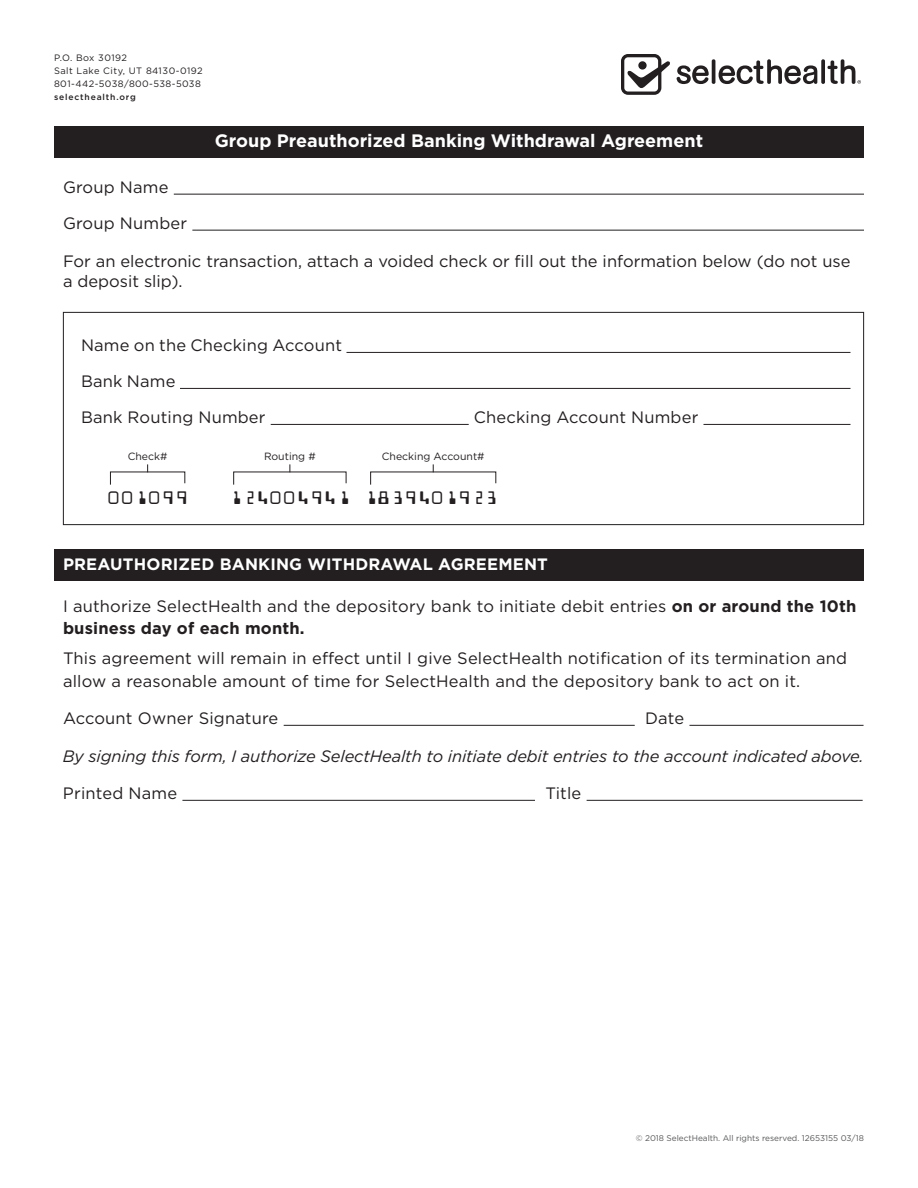
<style>
.page{position:relative;width:918px;height:1188px;background:#fff}
.page>*{position:absolute;margin:0;border:0;box-sizing:border-box;transform-origin:0 0}
.t1{font:700 18px "Gotham";color:#fff}
.t2{font:18px "MICR Std";color:#231f20}
.t3{font:16.5px/36px "Gotham";letter-spacing:.01em;color:#231f20}
.t4{font:italic 16.5px "Gotham";letter-spacing:-.01em;color:#231f20}
.t5{font:700 16.5px "Gotham";letter-spacing:.01em;color:#fff}
.t6{font:10.5px "Gotham";color:#231f20}
.t7{font:9.3px/12.9px "Gotham";letter-spacing:.05em;color:#231f20}
.t8{font:500 8.55px "Gotham";letter-spacing:.1em;color:#231f20}
.t9{font:8.25px "Gotham";color:#57585a}
.s1{font-weight:700}
</style>
<div class="page">
<div style="left:54px;top:126px;width:810px;height:32px;background:#231f20"></div>
<hr style="left:174px;top:194px;width:690px;height:1px;background:#231f20">
<hr style="left:192px;top:230px;width:672px;height:1px;background:#231f20">
<div style="left:63px;top:312px;width:801px;height:213px;border:1px solid #231f20"></div>
<svg style="left:621px;top:54px;width:49px;height:41px"></svg>
<svg style="left:677px;top:65px;width:32px;height:19px"></svg>
<hr style="left:712px;top:59px;width:3px;height:25px;background:#231f20;border-radius:2px">
<svg style="left:821px;top:59px;width:4px;height:25px"></svg>
<svg style="left:719px;top:59px;width:98px;height:25px"></svg>
<svg style="left:827px;top:59px;width:34px;height:25px"></svg>
<hr style="left:346px;top:352px;width:504px;height:1px;background:#231f20">
<hr style="left:180px;top:388px;width:670px;height:1px;background:#231f20">
<hr style="left:271px;top:424px;width:198px;height:1px;background:#231f20">
<hr style="left:704px;top:424px;width:146px;height:1px;background:#231f20">
<div style="left:54px;top:549px;width:810px;height:31px;background:#231f20"></div>
<hr style="left:284px;top:725px;width:351px;height:1px;background:#231f20">
<hr style="left:689px;top:725px;width:175px;height:1px;background:#231f20">
<hr style="left:182px;top:800px;width:353px;height:1px;background:#231f20">
<hr style="left:587px;top:800px;width:276px;height:1px;background:#231f20">
<svg style="left:370px;top:464px;width:127px;height:21px"></svg>
<svg style="left:110px;top:464px;width:76px;height:21px"></svg>
<svg style="left:233px;top:464px;width:114px;height:21px"></svg>
<p class="t7" style="left:54px;top:51px;width:150px">P.O. Box 30192<br>Salt Lake City, UT 84130-0192<br>801-442-5038/800-538-5038</p>
<p class="t8" style="left:54px;top:91px;width:83px">selecthealth.org</p>
<p class="t1" style="left:215px;top:129px;width:490px">Group Preauthorized Banking Withdrawal Agreement</p>
<p class="t3" style="left:63px;top:169px;width:126px">Group Name<br>Group Number</p>
<p class="t3" style="left:63px;top:251px;width:789px;line-height:19.8px">For an electronic transaction, attach a voided check or fill out the information below (do not use a deposit slip).</p>
<p class="t3" style="left:81px;top:327px;width:263px">Name on the Checking Account<br>Bank Name<br>Bank Routing Number</p>
<p class="t3" style="left:474px;top:399px;width:226px">Checking Account Number</p>
<p class="t6" style="left:128px;top:450px;width:41px">Check#</p>
<p class="t6" style="left:264px;top:450px;width:53px">Routing #</p>
<p class="t6" style="left:382px;top:450px;width:104px">Checking Account#</p>
<p class="t2" style="left:107px;top:487px;width:82px">001099</p>
<p class="t2" style="left:228px;top:487px;width:270px">124004941 1839401923</p>
<p class="t5" style="left:63px;top:553px;width:486px">PREAUTHORIZED BANKING WITHDRAWAL AGREEMENT</p>
<p class="t3" style="left:63px;top:594px;width:795px;line-height:22.5px">I authorize SelectHealth and the depository bank to initiate debit entries <span class="s1">on or around the 10th business day of each month.</span></p>
<p class="t3" style="left:63px;top:647px;width:786px;line-height:22.5px">This agreement will remain in effect until I give SelectHealth notification of its termination and allow a reasonable amount of time for SelectHealth and the depository bank to act on it.</p>
<p class="t3" style="left:63px;top:700px;width:217px">Account Owner Signature</p>
<p class="t3" style="left:645px;top:700px;width:41px">Date</p>
<p class="t4" style="left:63px;top:745px;width:802px">By signing this form, I authorize SelectHealth to initiate debit entries to the account indicated above.</p>
<p class="t3" style="left:63px;top:775px;width:116px">Printed Name</p>
<p class="t3" style="left:545px;top:775px;width:37px">Title</p>
<p class="t9" style="left:636px;top:1133px;width:230px">© 2018 SelectHealth. All rights reserved. 12653155 03/18</p>
</div>
